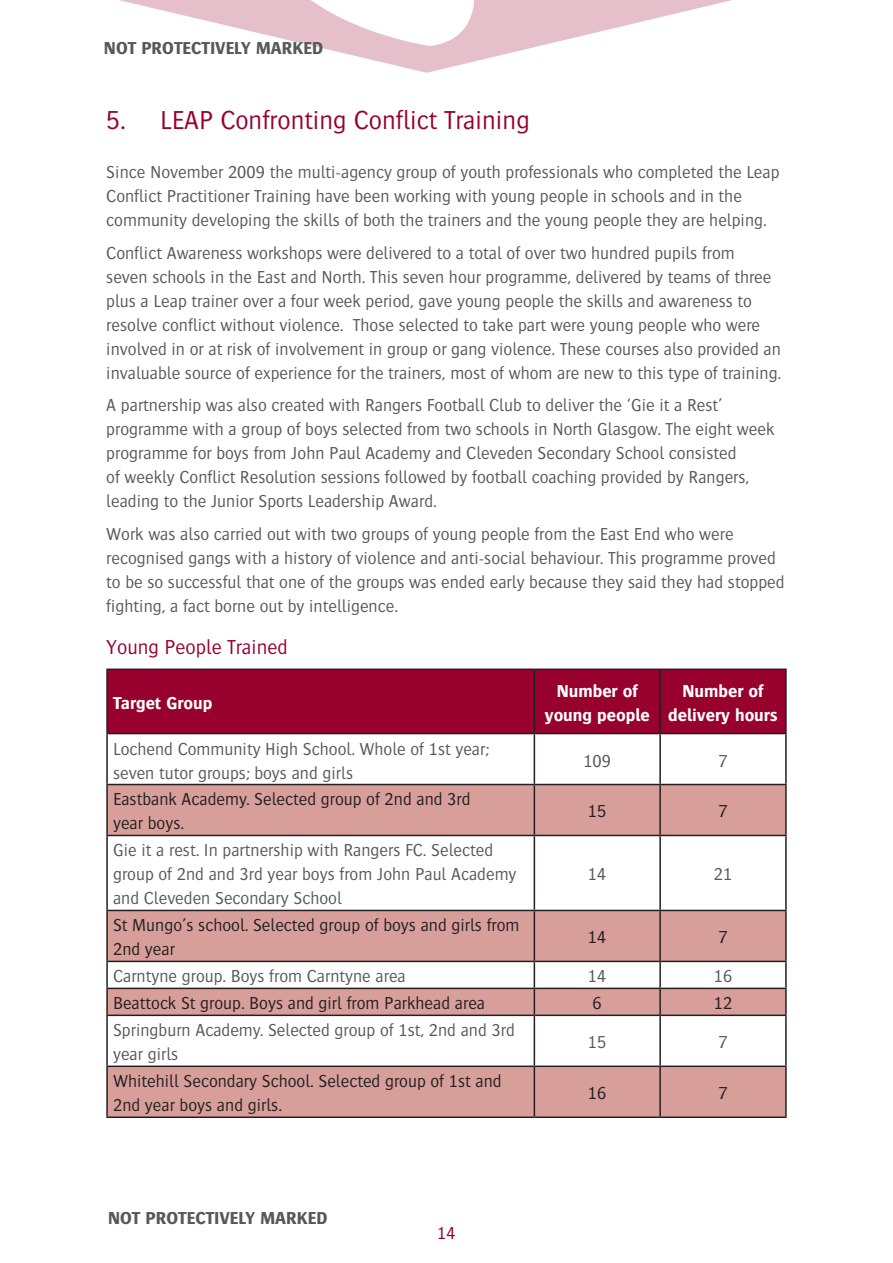
<style>
.page{position:relative;width:893px;height:1263px;background:#fff}
.page>*{position:absolute;margin:0;border:0;box-sizing:border-box;transform-origin:0 0}
.Page_heading{font:300 27px "Bosis";color:#98012d}
.Sub_heading{font:300 21px "Bosis";color:#98012d}
.t1{font:300 18px/24px "Bosis";color:#57585a}
.t2{font:300 18px/24px "Bosis";color:#231f20}
.t3{font:700 18px/24px "Bosis";color:#fff;text-align:center}
.t4{font:700 18px "Bosis";color:#57585a}
.t5{font:300 18px "Bosis";color:#98012d}
</style>
<div class="page">
<svg style="left:119px;top:0;width:613px;height:73px"></svg>
<div style="left:108px;top:670px;width:677px;height:63px;background:#98012d"></div>
<svg style="left:108px;top:785px;width:677px;height:331px;fill:#d79e9a"></svg>
<hr style="left:106px;top:668px;width:428px;height:2px;background:#231f20">
<hr style="left:106px;top:670px;width:2px;height:63px;background:#231f20">
<hr style="left:534px;top:668px;width:126px;height:2px;background:#231f20">
<hr style="left:534px;top:670px;width:1px;height:63px;background:#231f20">
<hr style="left:660px;top:668px;width:127px;height:2px;background:#231f20">
<hr style="left:659px;top:670px;width:2px;height:63px;background:#231f20">
<hr style="left:785px;top:670px;width:2px;height:63px;background:#231f20">
<hr style="left:106px;top:733px;width:428px;height:1px;background:#231f20">
<hr style="left:106px;top:734px;width:2px;height:50px;background:#231f20">
<hr style="left:534px;top:733px;width:126px;height:1px;background:#231f20">
<hr style="left:534px;top:734px;width:1px;height:50px;background:#231f20">
<hr style="left:660px;top:733px;width:127px;height:1px;background:#231f20">
<hr style="left:659px;top:734px;width:2px;height:50px;background:#231f20">
<hr style="left:785px;top:734px;width:2px;height:50px;background:#231f20">
<hr style="left:106px;top:784px;width:428px;height:1px;background:#231f20">
<hr style="left:106px;top:785px;width:2px;height:50px;background:#231f20">
<hr style="left:534px;top:784px;width:126px;height:1px;background:#231f20">
<hr style="left:534px;top:785px;width:1px;height:50px;background:#231f20">
<hr style="left:660px;top:784px;width:127px;height:1px;background:#231f20">
<hr style="left:659px;top:785px;width:2px;height:50px;background:#231f20">
<hr style="left:785px;top:785px;width:2px;height:50px;background:#231f20">
<hr style="left:106px;top:835px;width:428px;height:1px;background:#231f20">
<hr style="left:106px;top:836px;width:2px;height:74px;background:#231f20">
<hr style="left:534px;top:835px;width:126px;height:1px;background:#231f20">
<hr style="left:534px;top:836px;width:1px;height:74px;background:#231f20">
<hr style="left:660px;top:835px;width:127px;height:1px;background:#231f20">
<hr style="left:659px;top:836px;width:2px;height:74px;background:#231f20">
<hr style="left:785px;top:836px;width:2px;height:74px;background:#231f20">
<hr style="left:106px;top:910px;width:428px;height:1px;background:#231f20">
<hr style="left:106px;top:911px;width:2px;height:50px;background:#231f20">
<hr style="left:534px;top:910px;width:126px;height:1px;background:#231f20">
<hr style="left:534px;top:911px;width:1px;height:50px;background:#231f20">
<hr style="left:660px;top:910px;width:127px;height:1px;background:#231f20">
<hr style="left:659px;top:911px;width:2px;height:50px;background:#231f20">
<hr style="left:785px;top:911px;width:2px;height:50px;background:#231f20">
<hr style="left:106px;top:961px;width:428px;height:1px;background:#231f20">
<hr style="left:106px;top:962px;width:2px;height:26px;background:#231f20">
<hr style="left:534px;top:961px;width:126px;height:1px;background:#231f20">
<hr style="left:660px;top:961px;width:127px;height:1px;background:#231f20">
<hr style="left:659px;top:962px;width:2px;height:26px;background:#231f20">
<hr style="left:785px;top:962px;width:2px;height:26px;background:#231f20">
<hr style="left:106px;top:988px;width:428px;height:1px;background:#231f20">
<hr style="left:106px;top:989px;width:2px;height:25px;background:#231f20">
<hr style="left:534px;top:988px;width:126px;height:1px;background:#231f20">
<svg style="left:534px;top:962px;width:1px;height:52px"></svg>
<hr style="left:660px;top:988px;width:127px;height:1px;background:#231f20">
<hr style="left:659px;top:989px;width:2px;height:25px;background:#231f20">
<hr style="left:785px;top:989px;width:2px;height:25px;background:#231f20">
<hr style="left:106px;top:1014px;width:428px;height:2px;background:#231f20">
<hr style="left:106px;top:1016px;width:2px;height:49px;background:#231f20">
<hr style="left:534px;top:1014px;width:126px;height:2px;background:#231f20">
<hr style="left:534px;top:1016px;width:1px;height:49px;background:#231f20">
<hr style="left:660px;top:1014px;width:127px;height:2px;background:#231f20">
<hr style="left:659px;top:1016px;width:2px;height:49px;background:#231f20">
<hr style="left:785px;top:1016px;width:2px;height:49px;background:#231f20">
<hr style="left:106px;top:1065px;width:428px;height:2px;background:#231f20">
<hr style="left:106px;top:1067px;width:2px;height:49px;background:#231f20">
<hr style="left:534px;top:1065px;width:126px;height:2px;background:#231f20">
<hr style="left:534px;top:1067px;width:1px;height:49px;background:#231f20">
<hr style="left:660px;top:1065px;width:127px;height:2px;background:#231f20">
<hr style="left:659px;top:1067px;width:2px;height:49px;background:#231f20">
<hr style="left:785px;top:1067px;width:2px;height:49px;background:#231f20">
<hr style="left:106px;top:1116px;width:428px;height:2px;background:#231f20">
<hr style="left:534px;top:1116px;width:126px;height:2px;background:#231f20">
<hr style="left:660px;top:1116px;width:127px;height:2px;background:#231f20">
<p class="t4" style="left:104px;top:38px;width:221px">NOT PROTECTIVELY MARKED</p>
<p class="Page_heading" style="left:106px;top:105px;width:425px">5. LEAP Confronting Conflict Training</p>
<p class="t1" style="left:106px;top:160px;width:675px">Since November 2009 the multi-agency group of youth professionals who completed the Leap<br>Conflict Practitioner Training have been working with young people in schools and in the community developing the skills of both the trainers and the young people they are helping.</p>
<p class="t1" style="left:106px;top:240px;width:676px">Conflict Awareness workshops were delivered to a total of over two hundred pupils from<br>seven schools in the East and North. This seven hour programme, delivered by teams of three plus a Leap trainer over a four week period, gave young people the skills and awareness to resolve conflict without violence. Those selected to take part were young people who were involved in or at risk of involvement in group or gang violence. These courses also provided an invaluable source of experience for the trainers, most of whom are new to this type of training.</p>
<p class="t1" style="left:106px;top:393px;width:670px">A partnership was also created with Rangers Football Club to deliver the ‘Gie it a Rest’ programme with a group of boys selected from two schools in North Glasgow. The eight week programme for boys from John Paul Academy and Cleveden Secondary School consisted<br>of weekly Conflict Resolution sessions followed by football coaching provided by Rangers, leading to the Junior Sports Leadership Award.</p>
<p class="t1" style="left:106px;top:521px;width:680px">Work was also carried out with two groups of young people from the East End who were recognised gangs with a history of violence and anti-social behaviour. This programme proved to be so successful that one of the groups was ended early because they said they had stopped fighting, a fact borne out by intelligence.</p>
<p class="Sub_heading" style="left:106px;top:636px;width:183px">Young People Trained</p>
<p class="t3" style="left:113px;top:690px;width:101px">Target Group</p>
<p class="t3" style="left:545px;top:678px;width:106px">Number of young people</p>
<p class="t3" style="left:668px;top:678px;width:111px">Number of delivery hours</p>
<p class="t1" style="left:113px;top:736px;width:378px">Lochend Community High School. Whole of 1st year; seven tutor groups; boys and girls</p>
<p class="t2" style="left:113px;top:787px;width:359px">Eastbank Academy. Selected group of 2nd and 3rd year boys.</p>
<p class="t1" style="left:113px;top:838px;width:405px">Gie it a rest. In partnership with Rangers FC. Selected group of 2nd and 3rd year boys from John Paul Academy and Cleveden Secondary School</p>
<p class="t2" style="left:113px;top:913px;width:408px">St Mungo’s school. Selected group of boys and girls from<br>2nd year</p>
<p class="t1" style="left:583px;top:748px;width:29px">109</p>
<p class="t1" style="left:718px;top:748px;width:11px">7</p>
<p class="t2" style="left:588px;top:799px;width:20px">15</p>
<p class="t2" style="left:718px;top:799px;width:11px">7</p>
<p class="t1" style="left:588px;top:862px;width:20px">14</p>
<p class="t1" style="left:714px;top:862px;width:20px">21</p>
<p class="t2" style="left:588px;top:925px;width:20px">14</p>
<p class="t2" style="left:718px;top:925px;width:11px">7</p>
<p class="t1" style="left:113px;top:964px;width:294px">Carntyne group. Boys from Carntyne area</p>
<p class="t1" style="left:588px;top:964px;width:20px">14</p>
<p class="t1" style="left:714px;top:964px;width:20px">16</p>
<p class="t2" style="left:113px;top:991px;width:374px">Beattock St group. Boys and girl from Parkhead area</p>
<p class="t2" style="left:593px;top:991px;width:11px">6</p>
<p class="t2" style="left:714px;top:991px;width:20px">12</p>
<p class="t1" style="left:113px;top:1018px;width:403px">Springburn Academy. Selected group of 1st, 2nd and 3rd year girls</p>
<p class="t1" style="left:588px;top:1030px;width:20px">15</p>
<p class="t1" style="left:718px;top:1030px;width:11px">7</p>
<p class="t2" style="left:113px;top:1069px;width:390px">Whitehill Secondary School. Selected group of 1st and<br>2nd year boys and girls.</p>
<p class="t4" style="left:108px;top:1208px;width:221px">NOT PROTECTIVELY MARKED</p>
<p class="t5" style="left:437px;top:1223px;width:20px">14</p>
<p class="t2" style="left:588px;top:1081px;width:20px">16</p>
<p class="t2" style="left:718px;top:1081px;width:11px">7</p>
</div>
